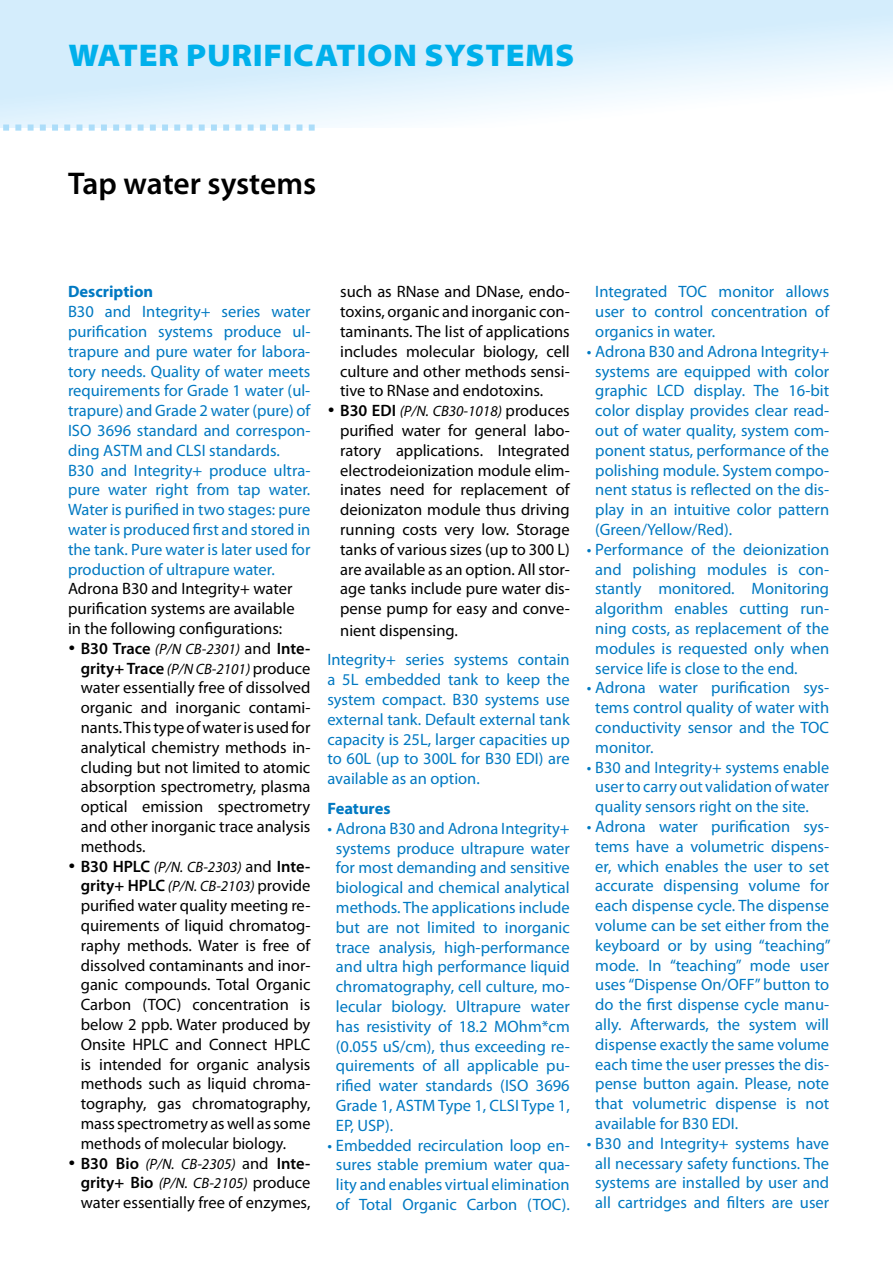
<style>
.page{position:relative;width:893px;height:1263px;background:#fff}
.page>*{position:absolute;margin:0;border:0;box-sizing:border-box;transform-origin:0 0}
.t1{font:900 semi-expanded 31.5px "Myriad Pro";letter-spacing:.02em;color:#00b0eb}
.t2{font:600 31.5px "Myriad Pro";letter-spacing:-.005em;color:#000}
.t3{font:16.5px/19.8px "Myriad Pro";color:#0079c2;text-align:justify}
.t4{font:16.5px/19.8px "Myriad Pro";color:#000;text-align:justify}
.t5{font:600 16.5px "Myriad Pro";letter-spacing:-.005em;color:#000}
.t6{font:700 16.5px "Myriad Pro";color:#0079c2}
.t7{font:italic 15px/19.8px "Myriad Pro";color:#000;text-align:right}
.s1{font-weight:400;font-style:italic;font-size:15px}
.s2{font-weight:400}
.s3{font-weight:600;font-style:normal;font-size:16.5px}
.s4{font-style:normal;font-size:16.5px}
</style>
<div class="page">
<svg style="left:0;top:0;width:893px;height:127px"></svg>
<svg style="left:0;top:124px;width:315px;height:7px"></svg>
<h1 class="t1" style="left:68px;top:37px;width:508px">WATER PURIFICATION SYSTEMS</h1>
<h1 class="t2" style="left:68px;top:163px;width:250px">Tap water systems</h1>
<p class="t6" style="left:68px;top:281px;width:87px">Description</p>
<p class="t3" style="left:68px;top:301px;width:244px;text-align:left">B30 and Integrity+ series water purification systems produce ul&shy;trapure and pure water for labora&shy;tory needs. Quality of water meets requirements for Grade 1 water (ul&shy;trapure) and Grade 2 water (pure) of ISO 3696 standard and correspon&shy;ding ASTM and CLSI standards.<br>B30 and Integrity+ produce ultra&shy;pure water right from tap water.<br>Water is purified in two stages: pure water is produced first and stored in the tank. Pure water is later used for production of ultrapure water.</p>
<p class="t4" style="left:68px;top:579px;width:228px;text-align:left">Adrona B30 and Integrity+ water purification systems are available in the following configurations:</p>
<p class="t5" style="left:68px;top:638px;width:244px">• B30 Trace <span class="s1">(P/N CB-2301)</span> <span class="s2">and</span> Inte-</p>
<p class="t7" style="left:81px;top:658px;width:231px"><span class="s3">grity+ Trace</span> (P/N CB-2101) <span class="s4">produce</span></p>
<p class="t4" style="left:81px;top:678px;width:231px">water essentially free of dissolved organic and inorganic contami&shy;nants. This type of water is used for analytical chemistry methods in&shy;cluding but not limited to atomic absorption spectrometry, plasma optical emission spectrometry and other inorganic trace analysis methods.</p>
<p class="t7" style="left:68px;top:856px;width:244px">• <span class="s3">B30 HPLC</span> (P/N. CB-2303) <span class="s4">and</span> <span class="s3">Inte&shy;grity+ HPLC</span> (P/N. CB-2103) <span class="s4">provide</span></p>
<p class="t4" style="left:81px;top:895px;width:231px">purified water quality meeting re&shy;quirements of liquid chromatog&shy;raphy methods. Water is free of dissolved contaminants and inor&shy;ganic compounds. Total Organic Carbon (TOC) concentration is below 2 ppb. Water produced by Onsite HPLC and Connect HPLC is intended for organic analysis methods such as liquid chroma&shy;tography, gas chromatography, mass spectrometry as well as some methods of molecular biology.</p>
<p class="t7" style="left:68px;top:1153px;width:244px">• <span class="s3">B30 Bio</span> (P/N. CB-2305) <span class="s4">and</span> <span class="s3">Inte&shy;grity+ Bio</span> (P/N. CB-2105) <span class="s4">produce</span></p>
<p class="t4" style="left:81px;top:1192px;width:231px">water essentially free of enzymes,</p>
<p class="t4" style="left:340px;top:282px;width:231px">such as RNase and DNase, endo&shy;toxins, organic and inorganic con&shy;taminants. The list of applications includes molecular biology, cell culture and other methods sensi&shy;tive to RNase and endotoxins.</p>
<p class="t7" style="left:327px;top:401px;width:244px">• <span class="s3">B30 EDI</span> (P/N. CB30-1018) <span class="s4">produces</span></p>
<p class="t4" style="left:340px;top:420px;width:231px">purified water for general labo&shy;ratory applications. Integrated electrodeionization module elim&shy;inates need for replacement of deionizaton module thus driving running costs very low. Storage tanks of various sizes (up to 300 L) are available as an option. All stor&shy;age tanks include pure water dis&shy;pense pump for easy and conve-</p>
<p class="t4" style="left:340px;top:620px;width:119px">nient dispensing.</p>
<p class="t3" style="left:327px;top:650px;width:244px">Integrity+ series systems contain a 5L embedded tank to keep the system compact. B30 systems use external tank. Default external tank capacity is 25L, larger capacities up to 60L (up to 300L for B30 EDI) are available as an option.</p>
<p class="t6" style="left:327px;top:798px;width:65px">Features</p>
<p class="t3" style="left:336px;top:818px;width:235px;text-indent:-8px">• Adrona B30 and Adrona Integrity+ systems produce ultrapure water for most demanding and sensitive biological and chemical analytical methods. The applications include but are not limited to inorganic trace analysis, high-performance and ultra high performance liquid chromatography, cell culture, mo&shy;lecular biology. Ultrapure water has resistivity of 18.2 MOhm*cm (0.055 uS/cm), thus exceeding re&shy;quirements of all applicable pu&shy;rified water standards (ISO 3696<br>Grade 1, ASTM Type 1, CLSI Type 1, EP, USP).</p>
<p class="t3" style="left:327px;top:1135px;width:244px;text-align:center">• Embedded recirculation loop en&shy;sures stable premium water qua&shy;lity and enables virtual elimination of Total Organic Carbon (TOC).</p>
<p class="t3" style="left:595px;top:282px;width:235px">Integrated TOC monitor allows user to control concentration of organics in water.</p>
<p class="t3" style="left:595px;top:341px;width:235px;text-indent:-8px">• Adrona B30 and Adrona Integrity+ systems are equipped with color graphic LCD display. The 16-bit color display provides clear read&shy;out of water quality, system com&shy;ponent status, performance of the polishing module. System compo&shy;nent status is reflected on the dis&shy;play in an intuitive color pattern (Green/Yellow/Red).</p>
<p class="t3" style="left:595px;top:539px;width:235px;text-indent:-8px">• Performance of the deionization and polishing modules is con&shy;stantly monitored. Monitoring algorithm enables cutting run&shy;ning costs, as replacement of the modules is requested only when service life is close to the end.</p>
<p class="t3" style="left:595px;top:678px;width:235px;text-indent:-8px">• Adrona water purification sys&shy;tems control quality of water with conductivity sensor and the TOC monitor.</p>
<p class="t3" style="left:595px;top:757px;width:235px;text-indent:-9px">• B30 and Integrity+ systems enable user to carry out validation of water quality sensors right on the site.</p>
<p class="t3" style="left:595px;top:816px;width:237px;text-indent:-8px">• Adrona water purification sys&shy;tems have a volumetric dispens&shy;er, which enables the user to set accurate dispensing volume for each dispense cycle. The dispense volume can be set either from the keyboard or by using “teaching” mode. In “teaching” mode user uses “Dispense On/OFF” button to do the first dispense cycle manu&shy;ally. Afterwards, the system will dispense exactly the same volume each time the user presses the dis&shy;pense button again. Please, note that volumetric dispense is not available for B30 EDI.</p>
<p class="t3" style="left:587px;top:1133px;width:244px;text-align:center">• B30 and Integrity+ systems have all necessary safety functions. The systems are installed by user and all cartridges and filters are user</p>
</div>
